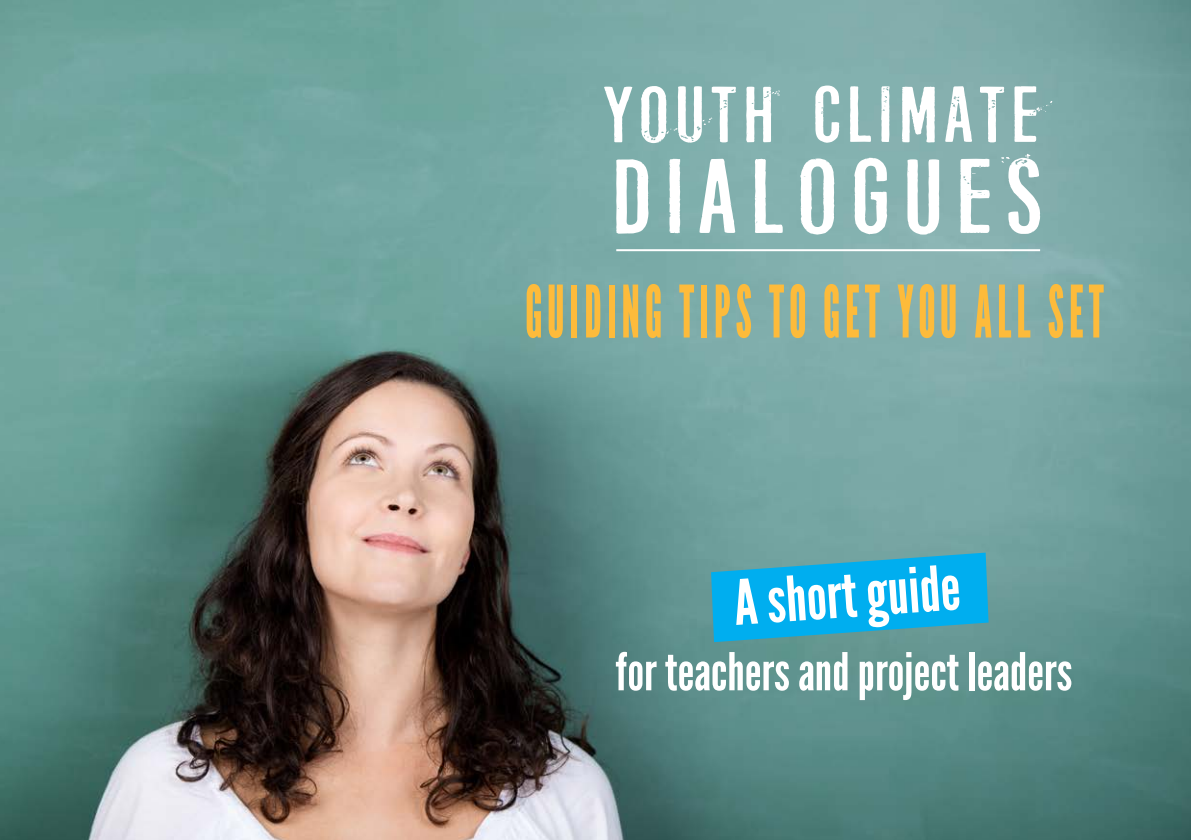
<style>
.page{position:relative;width:1191px;height:840px;background:#fff}
.page>*{position:absolute;margin:0;border:0;box-sizing:border-box;transform-origin:0 0}
.t1{font:condensed 72px "League Gothic";letter-spacing:.06em;color:#fdbb3b}
.t2{font:62px "League Gothic";color:#fff}
.t3{font:52px "League Gothic";color:#fff}
</style>
<div class="page">
<img style="left:0;top:0;width:1191px;height:839px">
<svg style="left:604px;top:85px;width:448px;height:58px"></svg>
<svg style="left:616px;top:154px;width:424px;height:80px"></svg>
<hr style="left:616px;top:249px;width:424px;height:2px;background:#fff">
<svg style="left:711px;top:552px;width:277px;height:89px;background:#17aadc"></svg>
<p class="t1" style="left:526px;top:269px;width:581px">GUIDING TIPS TO GET YOU ALL SET</p>
<p class="t2" style="left:731px;top:565px;width:228px;rotate:-4deg">A short guide</p>
<p class="t3" style="left:615px;top:640px;width:458px">for teachers and project leaders</p>
</div>
